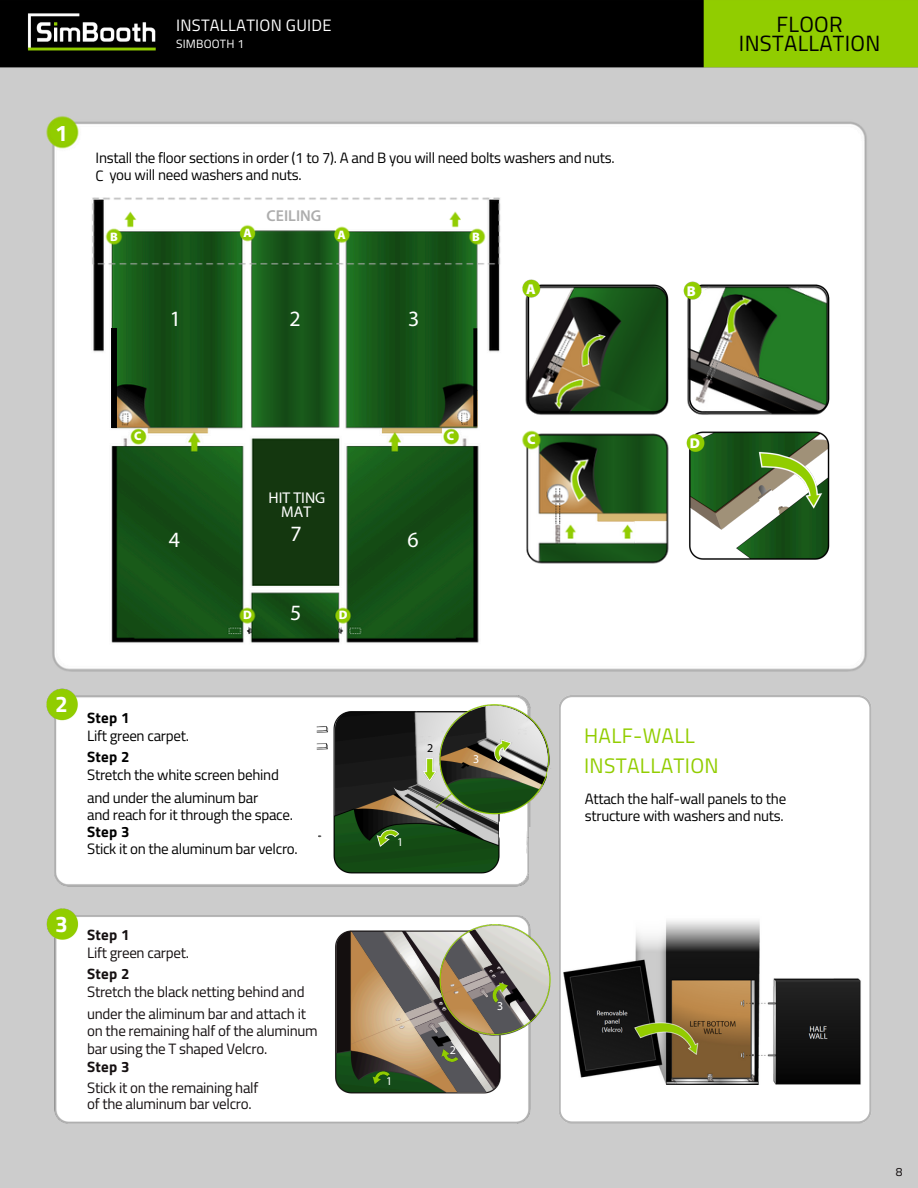
<style>
.page{position:relative;width:918px;height:1188px;background:#ccc}
.page>*{position:absolute;margin:0;border:0;box-sizing:border-box;transform-origin:0 0}
.t1{font:700 22.65px "Titillium Web";color:#fff}
.t2{font:22.05px/19.2px "Titillium Web";letter-spacing:.015em;color:#000;text-align:center}
.t3{font:21.9px "Myriad Pro";color:#fff}
.t4{font:21px/29.2px "Titillium Web";letter-spacing:.015em;color:#92cd00}
.t5{font:16.5px "Titillium Web";letter-spacing:.015em;color:#fff}
.t6{font:600 15.75px "Myriad Pro";color:#adadad}
.t7{font:15.6px/13.5px "Myriad Pro";color:#fff;text-align:center}
.t8{font:15px/16.8px "Titillium Web";letter-spacing:-.02em;color:#000}
.t9{font:15px/22.5px "Titillium Web";letter-spacing:-.02em;color:#151011}
.t10{font:700 15px "Titillium Web";letter-spacing:.015em;color:#000}
.t11{font:700 15px "Titillium Web";letter-spacing:.015em;color:#151011}
.t12{font:900 14.25px "Myriad Pro";color:#fff}
.t13{font:900 12.3px "Myriad Pro";color:#fff}
.t14{font:12px "Titillium Web";letter-spacing:.015em;color:#fff}
.t15{font:12px "Myriad Pro";color:#fff}
.t16{font:12px "Titillium Web";color:#151011}
.t17{font:12px "Myriad Pro";color:#000}
.s1{font-weight:700}
</style>
<div class="page">
<img style="left:46px;top:688px;width:188px;height:199px">
<img style="left:46px;top:116px;width:821px;height:556px">
<img style="left:0;top:0;width:918px;height:68px">
<img style="left:86px;top:190px;width:148px;height:245px">
<img style="left:46px;top:908px;width:188px;height:216px">
<img style="left:234px;top:174px;width:633px;height:950px">
<svg style="left:547px;top:758px;width:12px;height:48px"></svg>
<svg style="left:499px;top:820px;width:36px;height:43px"></svg>
<div style="left:530px;top:827px;width:46px;height:73px;background:#ccc"></div>
<div style="left:564px;top:678px;width:332px;height:454px;background:#ccc"></div>
<div style="left:559px;top:695px;width:312px;height:429px;background:#fff"></div>
<div style="left:557px;top:899px;width:309px;height:10px;background:#fff"></div>
<img style="left:564px;top:913px;width:298px;height:171px">
<p class="t1" style="left:55px;top:115px;width:14px">1</p>
<p class="t5" style="left:176px;top:13px;width:157px">INSTALLATION GUIDE</p>
<p class="t14" style="left:176px;top:35px;width:70px">SIMBOOTH 1</p>
<p class="t8" style="left:96px;top:149px;width:521px">Install the floor sections in order (1 to 7). A and B you will need bolts washers and nuts.</p>
<p class="t8" style="left:96px;top:166px;width:208px">C you will need washers and nuts.</p>
<p class="t13" style="left:110px;top:232px;width:9px">B</p>
<p class="t6" style="left:267px;top:209px;width:56px">CEILING</p>
<p class="t13" style="left:243px;top:228px;width:10px">A</p>
<h1 class="t13" style="left:337px;top:230px;width:10px">A</h1>
<p class="t3" style="left:170px;top:309px;width:13px">1</p>
<p class="t3" style="left:289px;top:309px;width:13px">2</p>
<p class="t3" style="left:408px;top:309px;width:13px">3</p>
<p class="t13" style="left:472px;top:232px;width:9px">B</p>
<p class="t12" style="left:526px;top:284px;width:11px">A</p>
<p class="t2" style="left:739px;top:14px;width:143px">FLOOR<br>INSTALLATION</p>
<p class="t12" style="left:687px;top:286px;width:10px">B</p>
<p class="t13" style="left:134px;top:431px;width:9px">C</p>
<p class="t3" style="left:169px;top:530px;width:13px">4</p>
<h6 class="t7" style="left:269px;top:493px;width:58px">HIT TING<br>MAT</h6>
<h6 class="t3" style="left:291px;top:525px;width:13px">7</h6>
<p class="t13" style="left:243px;top:609px;width:10px">D</p>
<p class="t3" style="left:290px;top:604px;width:13px">5</p>
<h5 class="t13" style="left:339px;top:609px;width:10px">D</h5>
<p class="t1" style="left:55px;top:687px;width:14px">2</p>
<p class="t10" style="left:87px;top:706px;width:44px">Step 1</p>
<p class="t10" style="left:87px;top:745px;width:44px">Step 2</p>
<p class="t8" style="left:87px;top:727px;width:103px">Lift green carpet.</p>
<p class="t8" style="left:87px;top:764px;width:193px;line-height:22.5px">Stretch the white screen behind and under the aluminum bar</p>
<p class="t8" style="left:87px;top:806px;width:207px">and reach for it through the space.</p>
<p class="t8" style="left:87px;top:823px;width:212px"><span class="s1">Step 3<br></span>Stick it on the aluminum bar velcro.</p>
<p class="t1" style="left:55px;top:906px;width:14px">3</p>
<h3 class="t11" style="left:87px;top:923px;width:44px">Step 1</h3>
<p class="t11" style="left:87px;top:962px;width:44px">Step 2</p>
<h2 class="t9" style="left:87px;top:941px;width:103px">Lift green carpet.</h2>
<p class="t9" style="left:87px;top:980px;width:220px">Stretch the black netting behind and under the aliminum bar and attach it</p>
<p class="t9" style="left:87px;top:1022px;width:232px;line-height:18px">on the remaining half of the aluminum bar using the T shaped Velcro.</p>
<p class="t9" style="left:87px;top:1057px;width:173px;line-height:20.2px"><span class="s1">Step 3<br></span>Stick it on the remaining half</p>
<p class="t9" style="left:87px;top:1093px;width:166px">of the aluminum bar velcro.</p>
<p class="t13" style="left:447px;top:431px;width:9px">C</p>
<p class="t3" style="left:407px;top:530px;width:13px">6</p>
<p class="t12" style="left:527px;top:433px;width:10px">C</p>
<p class="t17" style="left:427px;top:743px;width:8px">2</p>
<p class="t15" style="left:397px;top:837px;width:8px">1</p>
<p class="t15" style="left:473px;top:754px;width:8px">3</p>
<p class="t15" style="left:386px;top:1076px;width:8px">1</p>
<p class="t15" style="left:450px;top:1045px;width:8px">2</p>
<p class="t15" style="left:497px;top:1001px;width:8px">3</p>
<p class="t12" style="left:690px;top:438px;width:12px">D</p>
<p class="t4" style="left:584px;top:721px;width:136px">HALF-WALL<br>INSTALLATION</p>
<p class="t8" style="left:585px;top:790px;width:203px">Attach the half-wall panels to the structure with washers and nuts.</p>
<p class="t16" style="left:896px;top:1162px;width:8px">8</p>
</div>
